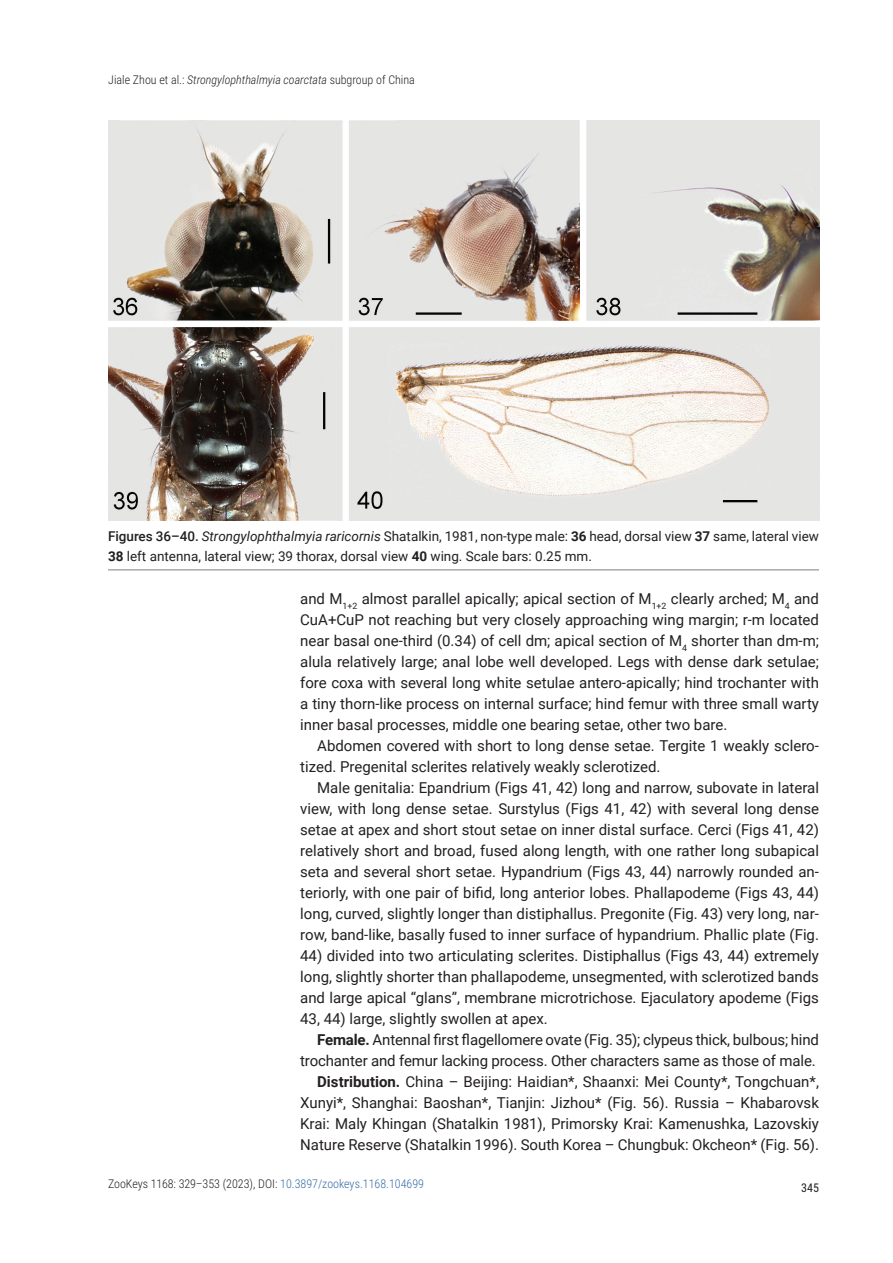
<style>
.page{position:relative;width:893px;height:1263px;background:#fff}
.page>*{position:absolute;margin:0;border:0;box-sizing:border-box;transform-origin:0 0}
.t1{font:15px/21px "Roboto";color:#231f20;text-align:justify}
.t2{font:13.5px/19.8px "Roboto";color:#231f20}
.t3{font:300 12px "Roboto Condensed";color:#231f20}
.t4{font:12px "Roboto Condensed";color:#231f20}
.s1{font-style:italic}
.s2{font-weight:500}
.s3{font-weight:700}
.s4{color:#376ba5}
</style>
<div class="page">
<img style="left:108px;top:121px;width:711px;height:399px">
<hr style="left:108px;top:569px;width:711px;height:2px;background:#a8a9ad">
<p class="t3" style="left:108px;top:71px;width:308px">Jiale Zhou et al.: <span class="s1">Strongylophthalmyia coarctata</span> subgroup of China</p>
<p class="t2" style="left:108px;top:525px;width:712px"><span class="s2">Figures 36–40.</span> <span class="s1">Strongylophthalmyia raricornis</span> Shatalkin, 1981, non-type male: <span class="s3">36</span> head, dorsal view <span class="s3">37</span> same, lateral view<br><span class="s3">38</span> left antenna, lateral view; 39 thorax, dorsal view <span class="s3">40</span> wing. Scale bars: 0.25 mm.</p>
<p class="t1" style="left:300px;top:587px;width:520px">and M<sub>1+2</sub> almost parallel apically; apical section of M<sub>1+2</sub> clearly arched; M<sub>4</sub> and CuA+CuP not reaching but very closely approaching wing margin; r-m located near basal one-third (0.34) of cell dm; apical section of M<sub>4</sub> shorter than dm-m; alula relatively large; anal lobe well developed. Legs with dense dark setulae; fore coxa with several long white setulae antero-apically; hind trochanter with a tiny thorn-like process on internal surface; hind femur with three small warty inner basal processes, middle one bearing setae, other two bare.</p>
<p class="t1" style="left:300px;top:734px;width:520px;text-indent:17px">Abdomen covered with short to long dense setae. Tergite 1 weakly sclero&shy;tized. Pregenital sclerites relatively weakly sclerotized.</p>
<p class="t1" style="left:300px;top:776px;width:520px;text-indent:17px">Male genitalia: Epandrium (Figs 41, 42) long and narrow, subovate in lateral view, with long dense setae. Surstylus (Figs 41, 42) with several long dense setae at apex and short stout setae on inner distal surface. Cerci (Figs 41, 42) relatively short and broad, fused along length, with one rather long subapical seta and several short setae. Hypandrium (Figs 43, 44) narrowly rounded an&shy;teriorly, with one pair of bifid, long anterior lobes. Phallapodeme (Figs 43, 44) long, curved, slightly longer than distiphallus. Pregonite (Fig. 43) very long, nar&shy;row, band-like, basally fused to inner surface of hypandrium. Phallic plate (Fig.</p>
<p class="t1" style="left:300px;top:944px;width:520px">44) divided into two articulating sclerites. Distiphallus (Figs 43, 44) extremely long, slightly shorter than phallapodeme, unsegmented, with sclerotized bands and large apical “glans”, membrane microtrichose. Ejaculatory apodeme (Figs 43, 44) large, slightly swollen at apex.</p>
<p class="t1" style="left:300px;top:1028px;width:520px;text-align:right"><span class="s3">Female.</span> Antennal first flagellomere ovate (Fig. 35); clypeus thick, bulbous; hind trochanter and femur lacking process. Other characters same as those of male.<br><span class="s3">Distribution.</span> China – Beijing: Haidian*, Shaanxi: Mei County*, Tongchuan*, Xunyi*, Shanghai: Baoshan*, Tianjin: Jizhou* (Fig. 56). Russia – Khabarovsk Krai: Maly Khingan (Shatalkin 1981), Primorsky Krai: Kamenushka, Lazovskiy Nature Reserve (Shatalkin 1996). South Korea – Chungbuk: Okcheon* (Fig. 56).</p>
<p class="t3" style="left:108px;top:1175px;width:318px">ZooKeys 1168: 329–353 (2023), DOI: <span class="s4">10.3897/zookeys.1168.104699</span></p>
<p class="t4" style="left:801px;top:1179px;width:19px">345</p>
</div>
